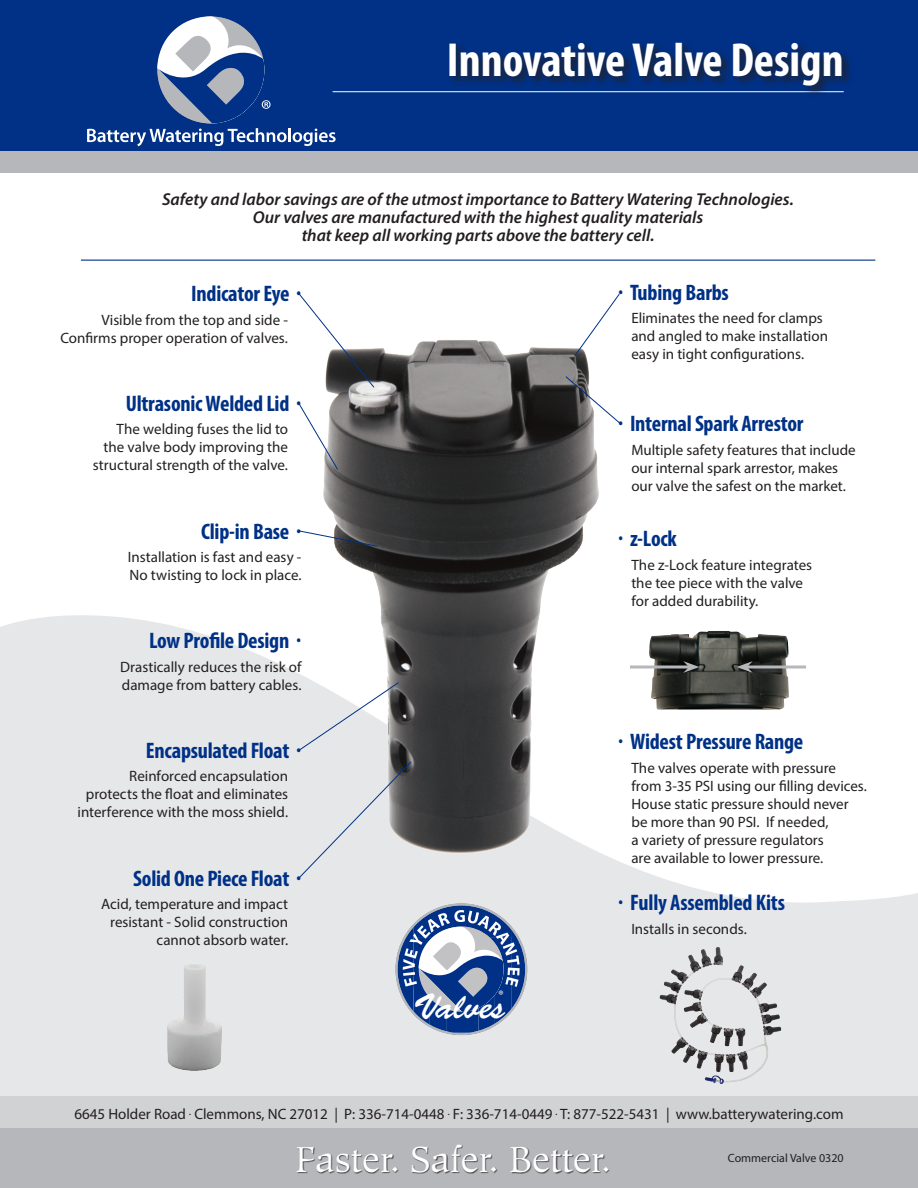
<style>
.page{position:relative;width:918px;height:1188px;background:#fff}
.page>*{position:absolute;margin:0;border:0;box-sizing:border-box;transform-origin:0 0}
.Page_Header{font:700 condensed 48px "Myriad Pro";color:#fff}
.t1{font:36px "Hiroshige";color:#fff}
.t2{font:35.85px "Brush Script Std";color:#fff}
.Reg_Header_Left_Alig{font:700 condensed 22.5px "Myriad Pro";letter-spacing:-.01em;color:#003186}
.Regular_Header_Right{font:700 condensed 22.5px "Myriad Pro";letter-spacing:-.01em;color:#003186}
.Intro_Paragraph__Ita{font:italic 600 17.25px/18px "Myriad Pro";color:#231f20;text-align:center}
.Regular_Text_Left_Al{font:15px/18px "Myriad Pro";color:#231f20}
.Regular_Text_Right_A{font:15px/18px "Myriad Pro";color:#231f20;text-align:right}
.t3{font:12.3px "Myriad Pro";color:#fff}
.LIT___SMALL{font:12px "Myriad Pro";color:#231f20}
</style>
<div class="page">
<svg style="left:0;top:615px;width:918px;height:481px;fill:#e6e7e9"></svg>
<div style="left:0;top:1096px;width:918px;height:40px;background:#d1d2d4"></div>
<div style="left:0;top:1129px;width:918px;height:59px;background:#b6b7bb"></div>
<div style="left:0;top:0;width:918px;height:154px;background:#003186"></div>
<hr style="left:288px;top:128px;width:3px;height:14px;background:#fff">
<svg style="left:293px;top:129px;width:43px;height:17px"></svg>
<svg style="left:87px;top:16px;width:200px;height:130px"></svg>
<hr style="left:333px;top:91px;width:511px;height:1px;background:#e6e7e9">
<div style="left:0;top:151px;width:918px;height:22px;background:#b6b7bb"></div>
<div style="left:298px;top:1145px;width:312px;height:30px;background:#231f20;opacity:.75"></div>
<img style="left:317px;top:340px;width:289px;height:522px">
<div style="left:448px;top:40px;width:406px;height:58px;background:#231f20;opacity:.65"></div>
<img style="left:649px;top:945px;width:139px;height:144px">
<svg style="left:574px;top:294px;width:46px;height:62px"></svg>
<svg style="left:298px;top:293px;width:76px;height:95px"></svg>
<svg style="left:298px;top:403px;width:40px;height:67px"></svg>
<svg style="left:298px;top:682px;width:101px;height:69px"></svg>
<svg style="left:298px;top:761px;width:113px;height:118px;background:#d3d4d7"></svg>
<svg style="left:298px;top:530px;width:80px;height:17px"></svg>
<svg style="left:565px;top:376px;width:56px;height:48px"></svg>
<svg style="left:396px;top:903px;width:131px;height:132px;background:#788fb7"></svg>
<img style="left:649px;top:631px;width:140px;height:79px">
<hr style="left:747px;top:666px;width:59px;height:3px;background:#b6b7ba">
<svg style="left:737px;top:661px;width:16px;height:12px"></svg>
<hr style="left:630px;top:666px;width:59px;height:3px;background:#b6b7ba">
<svg style="left:683px;top:661px;width:16px;height:12px"></svg>
<hr style="left:81px;top:260px;width:794px;height:1px;background:#003186">
<img style="left:155px;top:957px;width:80px;height:120px">
<p class="Page_Header" style="left:447px;top:30px;width:398px">Innovative Valve Design</p>
<p class="Intro_Paragraph__Ita" style="left:162px;top:190px;width:633px">Safety and labor savings are of the utmost importance to Battery Watering Technologies.<br>Our valves are manufactured with the highest quality materials<br>that keep all working parts above the battery cell.</p>
<p class="Regular_Header_Right" style="left:191px;top:280px;width:112px">Indicator Eye ·</p>
<p class="Regular_Text_Right_A" style="left:60px;top:310px;width:229px">Visible from the top and side -<br>Confirms proper operation of valves.</p>
<p class="Regular_Header_Right" style="left:126px;top:389px;width:177px">Ultrasonic Welded Lid ·</p>
<p class="Regular_Text_Right_A" style="left:93px;top:420px;width:197px">The welding fuses the lid to the valve body improving the structural strength of the valve.</p>
<p class="Reg_Header_Left_Alig" style="left:201px;top:517px;width:102px">Clip-in Base ·</p>
<p class="Regular_Text_Left_Al" style="left:128px;top:548px;width:175px">Installation is fast and easy -<br>No twisting to lock in place.</p>
<p class="Reg_Header_Left_Alig" style="left:149px;top:627px;width:154px">Low Profile Design ·</p>
<p class="Regular_Text_Left_Al" style="left:120px;top:657px;width:183px">Drastically reduces the risk of damage from battery cables.</p>
<p class="Regular_Header_Right" style="left:146px;top:737px;width:157px">Encapsulated Float ·</p>
<p class="Regular_Text_Right_A" style="left:78px;top:767px;width:212px">Reinforced encapsulation protects the float and eliminates interference with the moss shield.</p>
<p class="Regular_Header_Right" style="left:618px;top:278px;width:112px">· Tubing Barbs</p>
<p class="Regular_Text_Right_A" style="left:631px;top:309px;width:198px;text-align:left">Eliminates the need for clamps and angled to make installation easy in tight configurations.</p>
<p class="Reg_Header_Left_Alig" style="left:618px;top:410px;width:187px">· Internal Spark Arrestor</p>
<p class="Regular_Text_Left_Al" style="left:631px;top:440px;width:226px">Multiple safety features that include our internal spark arrestor, makes our valve the safest on the market.</p>
<p class="Regular_Header_Right" style="left:618px;top:525px;width:60px">· z-Lock</p>
<p class="Regular_Text_Right_A" style="left:631px;top:555px;width:182px;text-align:left">The z-Lock feature integrates the tee piece with the valve for added durability.</p>
<p class="Reg_Header_Left_Alig" style="left:618px;top:728px;width:187px">· Widest Pressure Range</p>
<p class="Regular_Text_Left_Al" style="left:631px;top:759px;width:237px">The valves operate with pressure from 3-35 PSI using our filling devices.<br>House static pressure should never be more than 90 PSI. If needed,<br>a variety of pressure regulators<br>are available to lower pressure.</p>
<p class="Regular_Header_Right" style="left:133px;top:864px;width:170px">Solid One Piece Float ·</p>
<p class="Regular_Text_Right_A" style="left:101px;top:895px;width:188px">Acid, temperature and impact resistant - Solid construction cannot absorb water.</p>
<p class="Reg_Header_Left_Alig" style="left:618px;top:889px;width:168px">· Fully Assembled Kits</p>
<p class="Regular_Text_Left_Al" style="left:631px;top:919px;width:117px">Installs in seconds.</p>
<p class="t3" style="left:499px;top:988px;width:7px">®</p>
<p class="t2" style="left:414px;top:986px;width:93px">Valves</p>
<p class="Regular_Text_Left_Al" style="left:74px;top:1104px;width:771px">6645 Holder Road . Clemmons, NC 27012 | P: 336-714-0448 . F: 336-714-0449 . T: 877-522-5431 | www.batterywatering.com</p>
<h2 class="t1" style="left:295px;top:1138px;width:318px">Faster. Safer. Better.</h2>
<p class="LIT___SMALL" style="left:728px;top:1151px;width:117px">Commercial Valve 0320</p>
</div>
